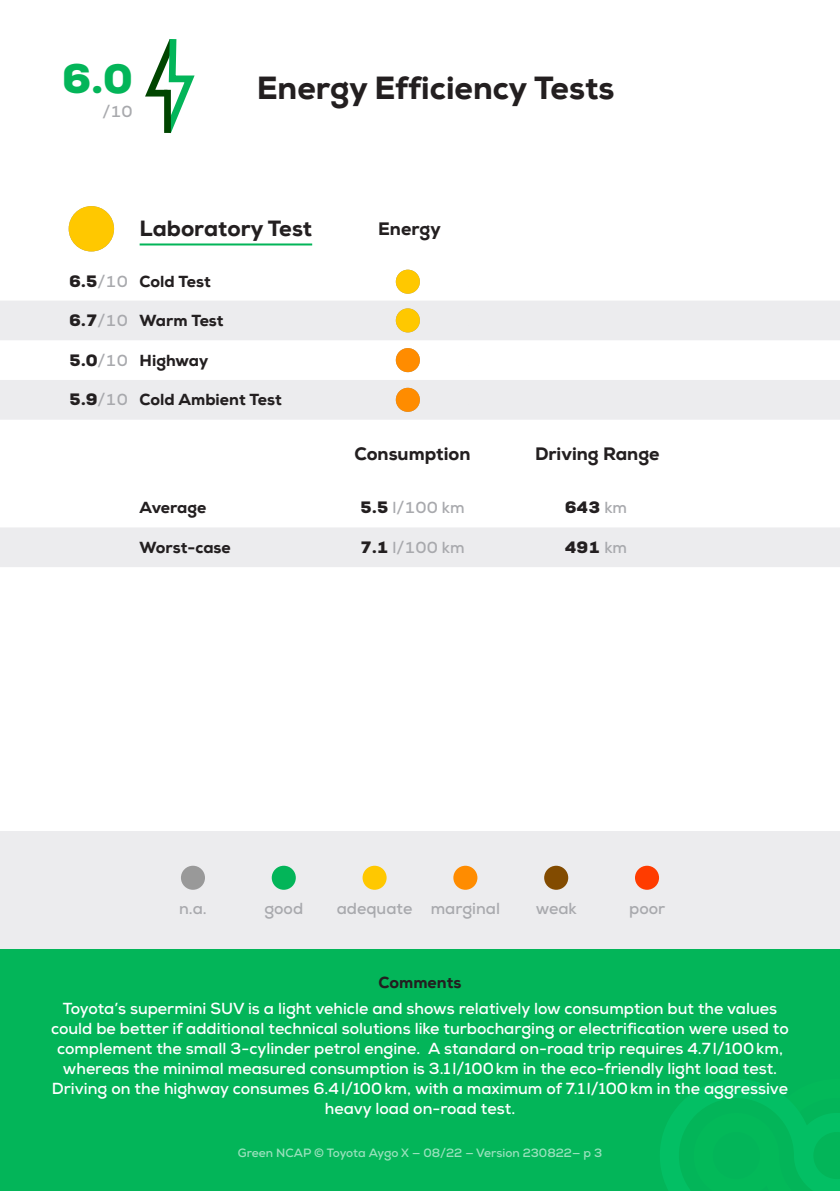
<style>
.page{position:relative;width:840px;height:1191px;background:#fff}
.page>*{position:absolute;margin:0;border:0;box-sizing:border-box;transform-origin:0 0}
.t1{font:900 40px "Nexa";color:#03b559}
.Testtitle{font:800 32px "Nexa";color:#231f20}
.TestSubtitle{font:800 22px "Nexa";color:#231f20}
.TestCategory{font:800 18px "Nexa";color:#231f20}
.CommentsBody{font:700 16px/20px "Nexa";color:#fff;text-align:center}
.Value{font:700 16px "Nexa";color:#a8a9ad}
.Testname{font:800 16px "Nexa";color:#231f20}
.Value-2{font:900 16px "Nexa";color:#231f20}
.CommentsTitle{font:800 16px "Nexa";color:#231f20}
.Version{font:700 12px "Nexa";color:#9ae1bd}
.s1{font-weight:700;color:#a8a9ad}
.s2{font-weight:900;color:#231f20}
</style>
<div class="page">
<div style="left:0;top:948px;width:839px;height:243px;background:#03b559"></div>
<div style="left:0;top:831px;width:839px;height:117px;background:#ececee"></div>
<svg style="left:660px;top:1079px;width:179px;height:112px"></svg>
<div style="left:181px;top:865px;width:24px;height:24px;background:#999;border-radius:50%"></div>
<div style="left:271px;top:865px;width:24px;height:24px;background:#03b559;border-radius:50%"></div>
<div style="left:362px;top:865px;width:24px;height:24px;background:#ffc800;border-radius:50%"></div>
<div style="left:453px;top:865px;width:24px;height:24px;background:#ff8c00;border-radius:50%"></div>
<div style="left:544px;top:865px;width:24px;height:24px;background:#824b00;border-radius:50%"></div>
<div style="left:634px;top:865px;width:24px;height:24px;background:#ff3c00;border-radius:50%"></div>
<svg style="left:145px;top:39px;width:50px;height:95px"></svg>
<div style="left:164px;top:90px;width:7px;height:43px;background:#004500"></div>
<svg style="left:0;top:301px;width:839px;height:119px;fill:#ececee"></svg>
<svg style="left:69px;top:206px;width:45px;height:45px;fill:#ffc800"></svg>
<hr style="left:139px;top:243px;width:173px;height:2px;background:#03b559">
<svg style="left:395px;top:270px;width:24px;height:24px"></svg>
<svg style="left:395px;top:308px;width:24px;height:24px"></svg>
<svg style="left:395px;top:348px;width:24px;height:24px"></svg>
<svg style="left:395px;top:388px;width:24px;height:24px"></svg>
<div style="left:0;top:527px;width:839px;height:40px;background:#ececee"></div>
<p class="t1" style="left:62px;top:52px;width:73px">6.0</p>
<p class="Value" style="left:102px;top:101px;width:32px">/10</p>
<p class="Testtitle" style="left:257px;top:68px;width:359px">Energy Efficiency Tests</p>
<p class="TestSubtitle" style="left:139px;top:215px;width:174px">Laboratory Test</p>
<p class="TestCategory" style="left:378px;top:217px;width:64px">Energy</p>
<p class="Value-2" style="left:69px;top:271px;width:60px">6.5<span class="s1">/10</span></p>
<p class="Testname" style="left:139px;top:271px;width:73px">Cold Test</p>
<p class="Value-2" style="left:69px;top:310px;width:60px">6.7<span class="s1">/10</span></p>
<p class="Testname" style="left:139px;top:310px;width:85px">Warm Test</p>
<p class="Value-2" style="left:69px;top:349px;width:60px">5.0<span class="s1">/10</span></p>
<p class="Testname" style="left:139px;top:350px;width:70px">Highway</p>
<p class="Value-2" style="left:69px;top:389px;width:60px">5.9<span class="s1">/10</span></p>
<p class="Testname" style="left:139px;top:390px;width:143px">Cold Ambient Test</p>
<p class="TestCategory" style="left:354px;top:442px;width:117px">Consumption</p>
<p class="TestCategory" style="left:534px;top:442px;width:126px">Driving Range</p>
<p class="Testname" style="left:139px;top:497px;width:68px">Average</p>
<p class="Value" style="left:360px;top:497px;width:106px"><span class="s2">5.5</span> l/100 km</p>
<p class="Value-2" style="left:564px;top:497px;width:64px">643 <span class="s1">km</span></p>
<p class="Testname" style="left:139px;top:537px;width:93px">Worst-case</p>
<p class="Value" style="left:360px;top:537px;width:106px"><span class="s2">7.1</span> l/100 km</p>
<p class="Value-2" style="left:564px;top:536px;width:64px">491 <span class="s1">km</span></p>
<p class="Value" style="left:179px;top:898px;width:29px">n.a.</p>
<p class="Value" style="left:264px;top:898px;width:40px">good</p>
<p class="Value" style="left:336px;top:898px;width:165px">adequate marginal</p>
<p class="Value" style="left:535px;top:898px;width:43px">weak</p>
<p class="Value" style="left:628px;top:898px;width:38px">poor</p>
<p class="CommentsTitle" style="left:378px;top:972px;width:84px">Comments</p>
<p class="CommentsBody" style="left:51px;top:998px;width:738px">Toyota’s supermini SUV is a light vehicle and shows relatively low consumption but the values could be better if additional technical solutions like turbocharging or electrification were used to complement the small 3-cylinder petrol engine. A standard on-road trip requires 4.7l/100km, whereas the minimal measured consumption is 3.1 l/100km in the eco-friendly light load test.<br>Driving on the highway consumes 6.4l/100km, with a maximum of 7.1 l/100km in the aggressive heavy load on-road test.</p>
<p class="Version" style="left:238px;top:1145px;width:365px">Green NCAP © Toyota Aygo X — 08/22 — Version 230822— p 3</p>
</div>
